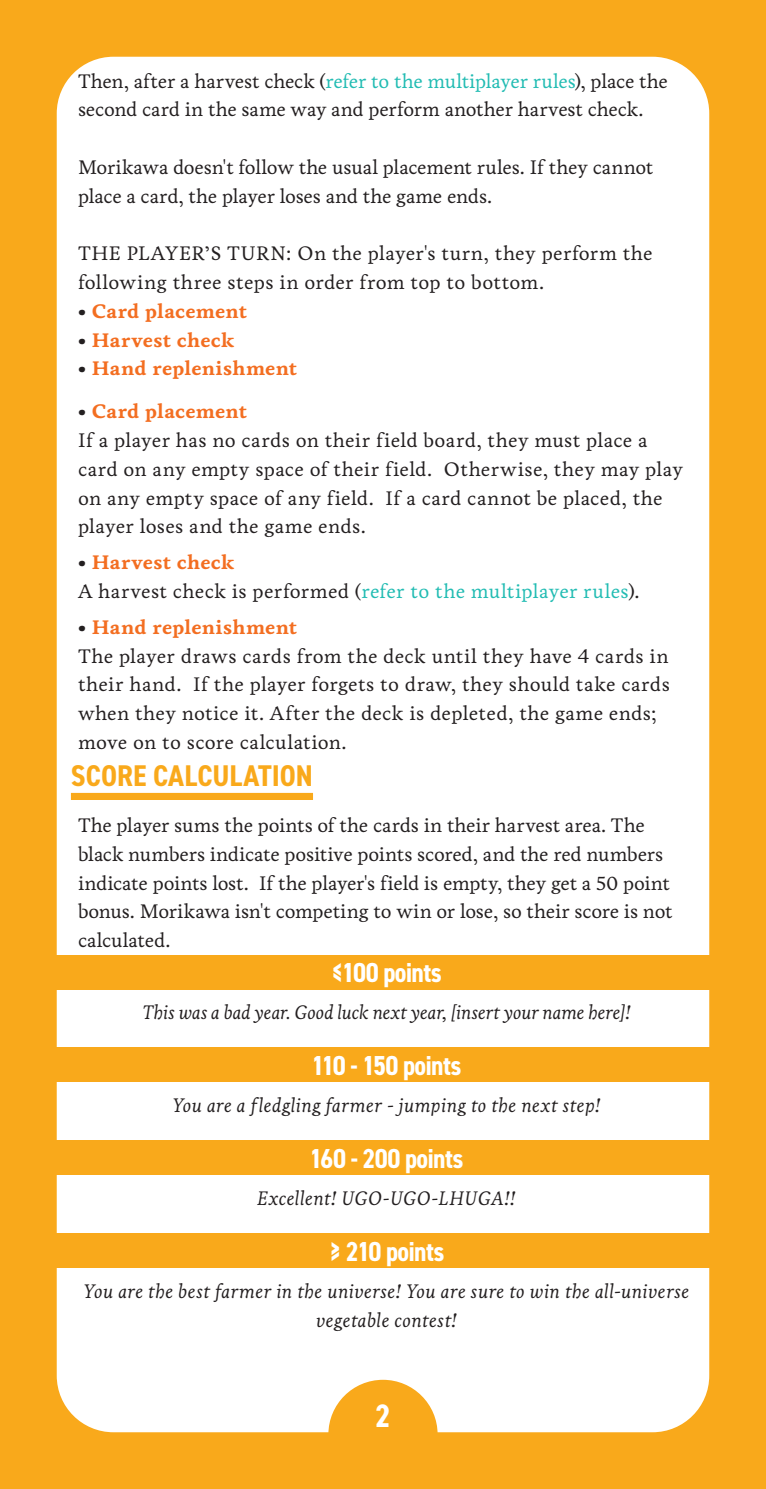
<style>
.page{position:relative;width:766px;height:1489px;background:#fff}
.page>*{position:absolute;margin:0;border:0;box-sizing:border-box;transform-origin:0 0}
.t1{font:700 condensed 32.5px "DIN2014";color:#fff}
.見出し{font:700 condensed 30px "DIN2014";letter-spacing:.005em;color:#f9a91b}
.段落スタイル_1{font:700 condensed 27.5px "DIN2014";letter-spacing:-.025em;color:#fff}
.文章{font:20px/28.8px "Livory";letter-spacing:.005em;color:#231f20}
.文章-2{font:italic 20px/28.8px "Livory";letter-spacing:.01em;color:#231f20;text-align:center}
.文章-3{font:700 20px "Livory";letter-spacing:.015em;color:#f36e21}
.文章-4{font:italic 20px "Livory";letter-spacing:-.01em;color:#231f20}
.s1{color:#22bcb3}
.s2{color:#231f20}
</style>
<div class="page">
<div style="left:0;top:0;width:765px;height:1488px;background:#f9a91b"></div>
<div style="left:57px;top:57px;width:652px;height:1374px;background:#fff;border-radius:57px"></div>
<div style="left:328px;top:1379px;width:109px;height:109px;background:#f9a91b;border-radius:50%"></div>
<div style="left:53px;top:955px;width:659px;height:35px;background:#f9a91b"></div>
<div style="left:53px;top:1047px;width:659px;height:35px;background:#f9a91b"></div>
<div style="left:53px;top:1140px;width:659px;height:35px;background:#f9a91b"></div>
<div style="left:53px;top:1233px;width:659px;height:34px;background:#f9a91b"></div>
<div style="left:71px;top:792px;width:242px;height:8px;background:#f9a91b"></div>
<p class="文章" style="left:78px;top:67px;width:591px">Then, after a harvest check (<span class="s1">refer to the multiplayer rules</span>), place the second card in the same way and perform another harvest check.</p>
<p class="文章" style="left:78px;top:153px;width:576px">Morikawa doesn't follow the usual placement rules. If they cannot place a card, the player loses and the game ends.</p>
<p class="文章" style="left:78px;top:239px;width:576px">THE PLAYER’S TURN: On the player's turn, they perform the following three steps in order from top to bottom.</p>
<p class="文章-3" style="left:78px;top:299px;width:170px"><span class="s2">•</span> Card placement</p>
<p class="文章-3" style="left:78px;top:328px;width:158px"><span class="s2">•</span> Harvest check</p>
<p class="文章-3" style="left:78px;top:356px;width:220px"><span class="s2">•</span> Hand replenishment</p>
<p class="文章-3" style="left:78px;top:399px;width:170px"><span class="s2">•</span> Card placement</p>
<p class="文章" style="left:78px;top:426px;width:606px">If a player has no cards on their field board, they must place a card on any empty space of their field. Otherwise, they may play on any empty space of any field. If a card cannot be placed, the player loses and the game ends.</p>
<p class="文章-3" style="left:78px;top:550px;width:158px"><span class="s2">•</span> Harvest check</p>
<p class="文章" style="left:78px;top:577px;width:563px">A harvest check is performed (<span class="s1">refer to the multiplayer rules</span>).</p>
<p class="文章-3" style="left:78px;top:615px;width:220px"><span class="s2">•</span> Hand replenishment</p>
<p class="文章" style="left:78px;top:641px;width:593px">The player draws cards from the deck until they have 4 cards in their hand. If the player forgets to draw, they should take cards when they notice it. After the deck is depleted, the game ends; move on to score calculation.</p>
<p class="見出し" style="left:71px;top:755px;width:243px">SCORE CALCULATION</p>
<p class="文章" style="left:78px;top:811px;width:596px">The player sums the points of the cards in their harvest area. The black numbers indicate positive points scored, and the red numbers indicate points lost. If the player's field is empty, they get a 50 point bonus. Morikawa isn't competing to win or lose, so their score is not calculated.</p>
<p class="段落スタイル_1" style="left:331px;top:954px;width:112px">≤100 points</p>
<p class="文章-4" style="left:142px;top:1000px;width:489px">This was a bad year. Good luck next year, [insert your name here]!</p>
<p class="段落スタイル_1" style="left:311px;top:1047px;width:151px">110 - 150 points</p>
<p class="文章-2" style="left:172px;top:1090px;width:430px">You are a fledgling farmer - jumping to the next step!</p>
<p class="段落スタイル_1" style="left:309px;top:1140px;width:155px">160 - 200 points</p>
<p class="文章-2" style="left:257px;top:1183px;width:260px">Excellent! UGO-UGO-LHUGA!!</p>
<p class="段落スタイル_1" style="left:328px;top:1233px;width:118px">≥ 210 points</p>
<p class="文章-2" style="left:84px;top:1276px;width:607px">You are the best farmer in the universe! You are sure to win the all-universe vegetable contest!</p>
<p class="t1" style="left:375px;top:1394px;width:17px">2</p>
</div>
